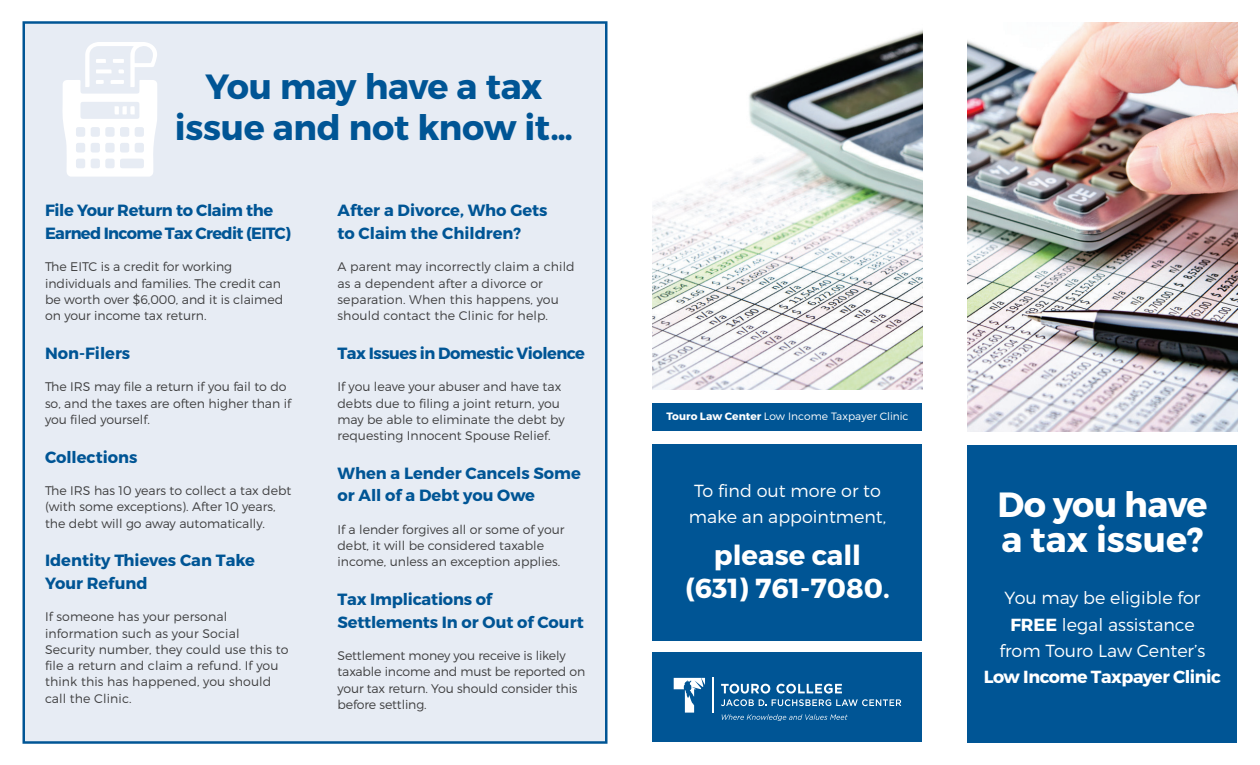
<style>
.page{position:relative;width:1260px;height:765px;background:#fff}
.page>*{position:absolute;margin:0;border:0;box-sizing:border-box;transform-origin:0 0}
.t1{font:700 35px "Montserrat";letter-spacing:-.01em;color:#005595}
.t2{font:700 35px "Montserrat";letter-spacing:-.01em;color:#fff}
.t3{font:700 27.5px "Montserrat";color:#fff}
.t4{font:300 17.5px "Montserrat";color:#fff}
.t5{font:700 17.5px "Montserrat";letter-spacing:-.025em;color:#fff}
.t6{font:700 16.25px/22.5px "Montserrat";letter-spacing:-.005em;color:#005595}
.t7{font:700 16.25px/22.5px "Montserrat";letter-spacing:-.04em;color:#005595}
.t8{font:700 16.25px "Montserrat";letter-spacing:-.03em;color:#005595}
.t9{font:300 12.5px/16.2px "Montserrat";color:#3e3e3f}
.t10{font:300 10.62px "Montserrat";color:#fff}
.s1{font-weight:700}
</style>
<div class="page">
<div style="left:652px;top:445px;width:270px;height:196px;background:#005595"></div>
<div style="left:22px;top:21px;width:586px;height:723px;background:#e7ecf4;border:2px solid #005595"></div>
<div style="left:652px;top:652px;width:270px;height:90px;background:#005595"></div>
<img style="left:968px;top:22px;width:270px;height:409px">
<img style="left:652px;top:30px;width:270px;height:360px">
<div style="left:968px;top:445px;width:270px;height:297px;background:#005595"></div>
<svg style="left:721px;top:684px;width:180px;height:22px"></svg>
<svg style="left:722px;top:714px;width:126px;height:7px"></svg>
<hr style="left:713px;top:677px;width:1px;height:36px;background:#fff">
<svg style="left:674px;top:678px;width:31px;height:35px"></svg>
<svg style="left:62px;top:42px;width:95px;height:135px"></svg>
<div style="left:652px;top:403px;width:270px;height:28px;background:#005595"></div>
<p class="t1" style="left:206px;top:65px;width:338px">You may have a tax</p>
<p class="t1" style="left:175px;top:106px;width:400px">issue and not know it...</p>
<p class="t7" style="left:45px;top:200px;width:247px">File Your Return to Claim the<br>Earned Income Tax Credit (EITC)</p>
<p class="t9" style="left:45px;top:259px;width:240px">The EITC is a credit for working individuals and families. The credit can be worth over $6,000, and it is claimed on your income tax return.</p>
<p class="t6" style="left:45px;top:342px;width:87px">Non-Filers</p>
<p class="t9" style="left:45px;top:379px;width:248px">The IRS may file a return if you fail to do so, and the taxes are often higher than if you filed yourself.</p>
<p class="t6" style="left:45px;top:446px;width:94px">Collections</p>
<p class="t9" style="left:45px;top:482px;width:248px">The IRS has 10 years to collect a tax debt (with some exceptions). After 10 years, the debt will go away automatically.</p>
<p class="t6" style="left:45px;top:550px;width:212px">Identity Thieves Can Take</p>
<p class="t6" style="left:45px;top:572px;width:104px">Your Refund</p>
<p class="t9" style="left:45px;top:609px;width:245px">If someone has your personal information such as your Social<br>Security number, they could use this to file a return and claim a refund. If you think this has happened, you should call the Clinic.</p>
<p class="t6" style="left:338px;top:200px;width:212px">After a Divorce, Who Gets to Claim the Children?</p>
<p class="t9" style="left:338px;top:259px;width:239px">A parent may incorrectly claim a child as a dependent after a divorce or separation. When this happens, you should contact the Clinic for help.</p>
<p class="t8" style="left:338px;top:343px;width:249px">Tax Issues in Domestic Violence</p>
<p class="t9" style="left:338px;top:379px;width:229px">If you leave your abuser and have tax debts due to filing a joint return, you may be able to eliminate the debt by requesting Innocent Spouse Relief.</p>
<p class="t6" style="left:338px;top:462px;width:245px">When a Lender Cancels Some or All of a Debt you Owe</p>
<p class="t9" style="left:338px;top:521px;width:229px">If a lender forgives all or some of your debt, it will be considered taxable income, unless an exception applies.</p>
<p class="t6" style="left:338px;top:588px;width:248px">Tax Implications of<br>Settlements In or Out of Court</p>
<p class="t9" style="left:338px;top:647px;width:249px">Settlement money you receive is likely taxable income and must be reported on your tax return. You should consider this before settling.</p>
<p class="t10" style="left:666px;top:410px;width:244px"><span class="s1">Touro Law Center</span> Low Income Taxpayer Clinic</p>
<p class="t4" style="left:694px;top:480px;width:188px">To find out more or to</p>
<p class="t4" style="left:689px;top:506px;width:199px">make an appointment,</p>
<p class="t3" style="left:714px;top:538px;width:149px">please call</p>
<p class="t3" style="left:685px;top:571px;width:206px">(631) 761-7080.</p>
<p class="t2" style="left:997px;top:483px;width:212px">Do you have</p>
<p class="t2" style="left:1001px;top:518px;width:204px">a tax issue?</p>
<p class="t4" style="left:1005px;top:587px;width:197px">You may be eligible for</p>
<p class="t4" style="left:1010px;top:614px;width:186px"><span class="s1">FREE</span> legal assistance</p>
<p class="t4" style="left:999px;top:640px;width:208px">from Touro Law Center’s</p>
<p class="t5" style="left:984px;top:666px;width:239px">Low Income Taxpayer Clinic</p>
</div>
